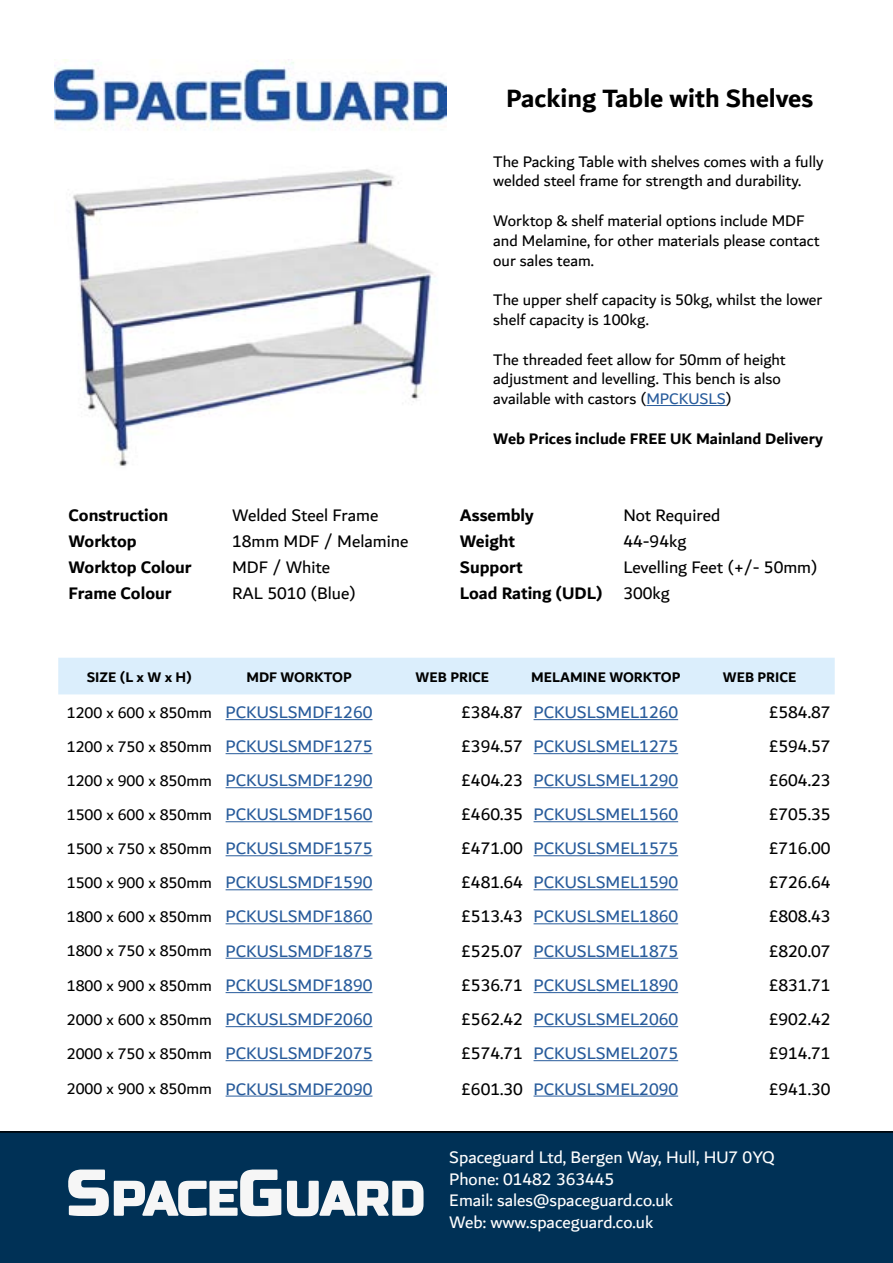
<style>
.page{position:relative;width:893px;height:1263px;background:#fff}
.page>*{position:absolute;margin:0;border:0;box-sizing:border-box;transform-origin:0 0}
.t1{font:700 27px "Dubai";color:#000}
.t2{font:18px "Dubai";color:#275b9b}
.t3{font:18px/25.7px "Dubai";color:#000}
.t4{font:18px/21.6px "Dubai";color:#fff}
.t5{font:700 18px "Dubai";color:#000}
.t6{font:16.5px/19.8px "Dubai";color:#000}
.t7{font:700 16.5px "Dubai";color:#000}
.t8{font:700 15px "Dubai";color:#000}
.s1{color:#275b9b}
.s2{font-weight:700}
.s3{font-size:18px;color:#275b9b}
.s4{color:#000}
</style>
<div class="page">
<div style="left:0;top:1131px;width:893px;height:132px;background:#003156"></div>
<svg style="left:287px;top:1181px;width:137px;height:35px"></svg>
<svg style="left:68px;top:1169px;width:213px;height:47px"></svg>
<img style="left:54px;top:60px;width:392px;height:71px">
<div style="left:58px;top:658px;width:777px;height:36px;background:#dbeefc"></div>
<hr style="left:226px;top:719px;width:146px;height:1px;background:#275b9b">
<hr style="left:534px;top:719px;width:144px;height:1px;background:#275b9b">
<hr style="left:226px;top:753px;width:146px;height:1px;background:#275b9b">
<hr style="left:534px;top:753px;width:144px;height:1px;background:#275b9b">
<hr style="left:226px;top:787px;width:146px;height:1px;background:#275b9b">
<hr style="left:534px;top:787px;width:144px;height:1px;background:#275b9b">
<hr style="left:226px;top:821px;width:146px;height:1px;background:#275b9b">
<hr style="left:534px;top:821px;width:144px;height:1px;background:#275b9b">
<hr style="left:226px;top:855px;width:146px;height:1px;background:#275b9b">
<hr style="left:534px;top:855px;width:144px;height:1px;background:#275b9b">
<hr style="left:226px;top:889px;width:146px;height:1px;background:#275b9b">
<hr style="left:534px;top:889px;width:144px;height:1px;background:#275b9b">
<hr style="left:226px;top:923px;width:146px;height:1px;background:#275b9b">
<hr style="left:534px;top:923px;width:144px;height:1px;background:#275b9b">
<hr style="left:226px;top:958px;width:146px;height:1px;background:#275b9b">
<hr style="left:534px;top:958px;width:144px;height:1px;background:#275b9b">
<hr style="left:226px;top:992px;width:146px;height:1px;background:#275b9b">
<hr style="left:534px;top:992px;width:144px;height:1px;background:#275b9b">
<hr style="left:226px;top:1026px;width:146px;height:1px;background:#275b9b">
<hr style="left:534px;top:1026px;width:144px;height:1px;background:#275b9b">
<hr style="left:226px;top:1060px;width:146px;height:1px;background:#275b9b">
<hr style="left:534px;top:1060px;width:144px;height:1px;background:#275b9b">
<hr style="left:226px;top:1095px;width:146px;height:1px;background:#275b9b">
<hr style="left:534px;top:1095px;width:144px;height:1px;background:#275b9b">
<img style="left:72px;top:169px;width:361px;height:297px">
<hr style="left:646px;top:405px;width:80px;height:1px;background:#275b9b">
<h1 class="t1" style="left:506px;top:82px;width:309px">Packing Table with Shelves</h1>
<p class="t5" style="left:69px;top:505px;width:101px">Construction</p>
<p class="t3" style="left:232px;top:502px;width:148px">Welded Steel Frame</p>
<p class="t5" style="left:69px;top:530px;width:70px">Worktop</p>
<p class="t3" style="left:232px;top:528px;width:178px">18mm MDF / Melamine</p>
<p class="t5" style="left:69px;top:557px;width:125px">Worktop Colour</p>
<p class="t3" style="left:232px;top:554px;width:100px">MDF / White</p>
<p class="t5" style="left:69px;top:582px;width:105px">Frame Colour</p>
<p class="t3" style="left:232px;top:580px;width:125px">RAL 5010 (Blue)</p>
<p class="t6" style="left:493px;top:151px;width:332px">The Packing Table with shelves comes with a fully welded steel frame for strength and durability.</p>
<p class="t6" style="left:493px;top:210px;width:328px">Worktop &amp; shelf material options include MDF and Melamine, for other materials please contact our sales team.</p>
<p class="t6" style="left:493px;top:290px;width:331px">The upper shelf capacity is 50kg, whilst the lower shelf capacity is 100kg.</p>
<p class="t6" style="left:493px;top:349px;width:294px">The threaded feet allow for 50mm of height adjustment and levelling. This bench is also available with castors (<span class="s1">MPCKUSLS</span>)</p>
<p class="t7" style="left:493px;top:428px;width:331px">Web Prices include FREE UK Mainland Delivery</p>
<p class="t5" style="left:460px;top:505px;width:75px">Assembly</p>
<p class="t3" style="left:623px;top:502px;width:98px">Not Required</p>
<p class="t5" style="left:460px;top:530px;width:57px">Weight</p>
<p class="t3" style="left:623px;top:528px;width:64px">44-94kg</p>
<p class="t5" style="left:460px;top:557px;width:64px">Support</p>
<p class="t3" style="left:460px;top:554px;width:359px;text-indent:164px">Levelling Feet (+/- 50mm)<br><span class="s2">Load Rating (UDL)</span> 300kg</p>
<p class="t8" style="left:87px;top:668px;width:106px">SIZE (L x W x H)</p>
<p class="t8" style="left:246px;top:668px;width:107px">MDF WORKTOP</p>
<p class="t8" style="left:416px;top:668px;width:75px">WEB PRICE</p>
<p class="t8" style="left:531px;top:668px;width:151px">MELAMINE WORKTOP</p>
<p class="t8" style="left:723px;top:668px;width:75px">WEB PRICE</p>
<p class="t6" style="left:67px;top:702px;width:307px">1200 x 600 x 850mm <span class="s3">PCKUSLSMDF1260</span></p>
<p class="t2" style="left:461px;top:701px;width:218px"><span class="s4">£384.87</span> PCKUSLSMEL1260</p>
<p class="t3" style="left:769px;top:699px;width:63px">£584.87</p>
<p class="t6" style="left:67px;top:736px;width:307px">1200 x 750 x 850mm <span class="s3">PCKUSLSMDF1275</span></p>
<p class="t2" style="left:461px;top:736px;width:218px"><span class="s4">£394.57</span> PCKUSLSMEL1275</p>
<p class="t3" style="left:769px;top:733px;width:63px">£594.57</p>
<p class="t6" style="left:67px;top:770px;width:307px">1200 x 900 x 850mm <span class="s3">PCKUSLSMDF1290</span></p>
<p class="t2" style="left:461px;top:770px;width:218px"><span class="s4">£404.23</span> PCKUSLSMEL1290</p>
<p class="t3" style="left:769px;top:767px;width:63px">£604.23</p>
<p class="t6" style="left:67px;top:804px;width:307px">1500 x 600 x 850mm <span class="s3">PCKUSLSMDF1560</span></p>
<p class="t2" style="left:461px;top:804px;width:218px"><span class="s4">£460.35</span> PCKUSLSMEL1560</p>
<p class="t3" style="left:769px;top:801px;width:63px">£705.35</p>
<p class="t6" style="left:67px;top:838px;width:307px">1500 x 750 x 850mm <span class="s3">PCKUSLSMDF1575</span></p>
<p class="t2" style="left:461px;top:838px;width:218px"><span class="s4">£471.00</span> PCKUSLSMEL1575</p>
<p class="t3" style="left:769px;top:835px;width:63px">£716.00</p>
<p class="t6" style="left:67px;top:872px;width:307px">1500 x 900 x 850mm <span class="s3">PCKUSLSMDF1590</span></p>
<p class="t2" style="left:461px;top:872px;width:218px"><span class="s4">£481.64</span> PCKUSLSMEL1590</p>
<p class="t3" style="left:769px;top:869px;width:63px">£726.64</p>
<p class="t6" style="left:67px;top:906px;width:307px">1800 x 600 x 850mm <span class="s3">PCKUSLSMDF1860</span></p>
<p class="t2" style="left:461px;top:906px;width:218px"><span class="s4">£513.43</span> PCKUSLSMEL1860</p>
<p class="t3" style="left:769px;top:903px;width:63px">£808.43</p>
<p class="t6" style="left:67px;top:941px;width:307px">1800 x 750 x 850mm <span class="s3">PCKUSLSMDF1875</span></p>
<p class="t2" style="left:461px;top:940px;width:218px"><span class="s4">£525.07</span> PCKUSLSMEL1875</p>
<p class="t3" style="left:769px;top:938px;width:63px">£820.07</p>
<p class="t6" style="left:67px;top:975px;width:307px">1800 x 900 x 850mm <span class="s3">PCKUSLSMDF1890</span></p>
<p class="t2" style="left:461px;top:974px;width:218px"><span class="s4">£536.71</span> PCKUSLSMEL1890</p>
<p class="t3" style="left:769px;top:972px;width:63px">£831.71</p>
<p class="t6" style="left:67px;top:1009px;width:307px">2000 x 600 x 850mm <span class="s3">PCKUSLSMDF2060</span></p>
<p class="t2" style="left:461px;top:1008px;width:218px"><span class="s4">£562.42</span> PCKUSLSMEL2060</p>
<p class="t3" style="left:769px;top:1006px;width:63px">£902.42</p>
<p class="t6" style="left:67px;top:1043px;width:307px">2000 x 750 x 850mm <span class="s3">PCKUSLSMDF2075</span></p>
<p class="t2" style="left:461px;top:1042px;width:218px"><span class="s4">£574.71</span> PCKUSLSMEL2075</p>
<p class="t3" style="left:769px;top:1040px;width:63px">£914.71</p>
<p class="t6" style="left:67px;top:1078px;width:307px">2000 x 900 x 850mm <span class="s3">PCKUSLSMDF2090</span></p>
<p class="t2" style="left:461px;top:1078px;width:218px"><span class="s4">£601.30</span> PCKUSLSMEL2090</p>
<p class="t3" style="left:769px;top:1076px;width:63px">£941.30</p>
<p class="t4" style="left:449px;top:1146px;width:327px">Spaceguard Ltd, Bergen Way, Hull, HU7 0YQ<br>Phone: 01482 363445<br>Email: sales@spaceguard.co.uk<br>Web: www.spaceguard.co.uk</p>
</div>
